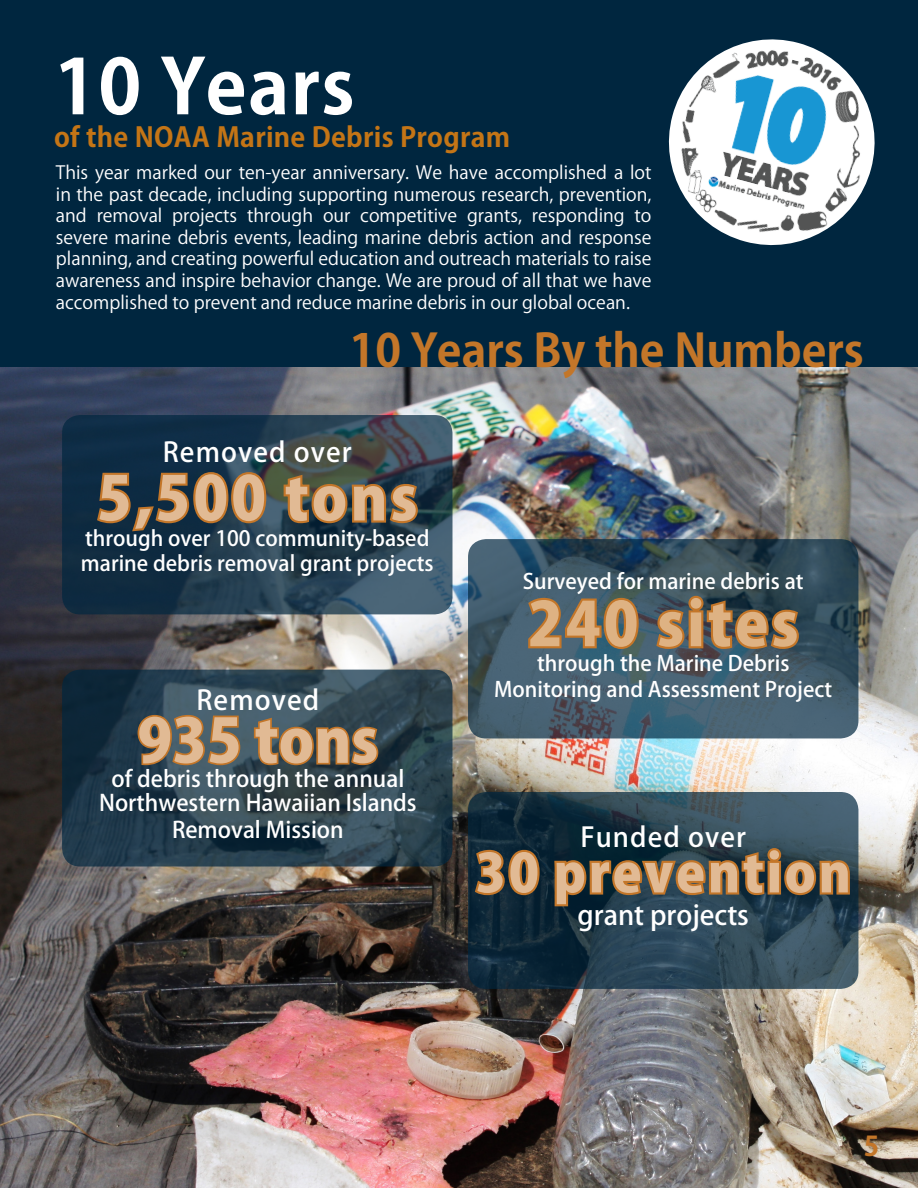
<style>
.page{position:relative;width:918px;height:1188px;background:#00263f}
.page>*{position:absolute;margin:0;border:0;box-sizing:border-box;transform-origin:0 0}
.t1{font:700 75px "Koz Go Pr 6 N";letter-spacing:.02em;color:#fff}
.t2{font:800 60px "Koz Go Pr 6 N";letter-spacing:.025em;color:#e1ba94}
.t3{font:800 60px "Koz Go Pr 6 N";letter-spacing:.05em;color:#deb283}
.t4{font:800 52.5px "Koz Go Pr 6 N";letter-spacing:.05em;color:#e1ba94}
.Call_Out_Header_-_La{font:700 45px "Koz Go Pr 6 N";color:#c37629}
.t5{font:500 27px "Koz Go Pr 6 N";letter-spacing:.04em;color:#fff}
.t6{font:700 27px "Koz Go Pr 6 N";letter-spacing:.01em;color:#c47516}
.t7{font:500 27px "Koz Go Pr 6 N";color:#fff}
.t8{font:700 27px "Koz Go Pr 6 N";color:#c37629}
.t9{font:500 22.5px/24px "Koz Go Pr 6 N";color:#fff;text-align:center}
.t10{font:500 21px/25.2px "Koz Go Pr 6 N";color:#fff}
.t11{font:18px/21.6px "Koz Go Pr 6 N";color:#fff;text-align:justify}
</style>
<div class="page">
<img style="left:0;top:367px;width:918px;height:821px">
<svg style="left:468px;top:792px;width:390px;height:197px"></svg>
<svg style="left:468px;top:539px;width:390px;height:199px;background:#3d5766"></svg>
<svg style="left:62px;top:415px;width:390px;height:199px"></svg>
<svg style="left:95px;top:470px;width:173px;height:64px"></svg>
<svg style="left:281px;top:472px;width:139px;height:53px;background:#60533c"></svg>
<img style="left:668px;top:39px;width:207px;height:207px">
<svg style="left:524px;top:596px;width:117px;height:55px;background:#736956"></svg>
<svg style="left:654px;top:594px;width:147px;height:57px;background:#655845"></svg>
<svg style="left:62px;top:670px;width:390px;height:197px;background:#29404d"></svg>
<svg style="left:136px;top:713px;width:106px;height:54px;background:#6b604f"></svg>
<svg style="left:252px;top:716px;width:128px;height:51px;background:#605645"></svg>
<svg style="left:472px;top:848px;width:70px;height:49px"></svg>
<svg style="left:552px;top:846px;width:300px;height:62px"></svg>
<p class="t1" style="left:54px;top:45px;width:302px">10 Years</p>
<p class="t6" style="left:54px;top:122px;width:458px">of the NOAA Marine Debris Program</p>
<p class="t11" style="left:56px;top:162px;width:597px">This year marked our ten-year anniversary. We have accomplished a lot in the past decade, including supporting numerous research, prevention, and removal projects through our competitive grants, responding to severe marine debris events, leading marine debris action and response planning, and creating powerful education and outreach materials to raise awareness and inspire behavior change. We are proud of all that we have accomplished to prevent and reduce marine debris in our global ocean.</p>
<p class="Call_Out_Header_-_La" style="left:350px;top:326px;width:516px">10 Years By the Numbers</p>
<p class="t5" style="left:163px;top:437px;width:190px">Removed over</p>
<p class="t2" style="left:97px;top:465px;width:322px">5,500 tons</p>
<p class="t10" style="left:81px;top:526px;width:354px">through over 100 community-based marine debris removal grant projects</p>
<p class="t10" style="left:523px;top:569px;width:282px">Surveyed for marine debris at</p>
<p class="t3" style="left:528px;top:590px;width:272px">240 sites</p>
<p class="t10" style="left:494px;top:652px;width:339px;text-align:center">through the Marine Debris<br>Monitoring and Assessment Project</p>
<p class="t5" style="left:197px;top:685px;width:124px">Removed</p>
<p class="t2" style="left:137px;top:707px;width:242px">935 tons</p>
<p class="t9" style="left:99px;top:767px;width:319px">of debris through the annual<br>Northwestern Hawaiian Islands</p>
<p class="t9" style="left:172px;top:818px;width:173px">Removal Mission</p>
<p class="t5" style="left:580px;top:822px;width:167px">Funded over</p>
<p class="t4" style="left:476px;top:844px;width:377px">30 prevention</p>
<p class="t7" style="left:577px;top:900px;width:173px">grant projects</p>
<p class="t8" style="left:864px;top:1131px;width:17px">5</p>
</div>
